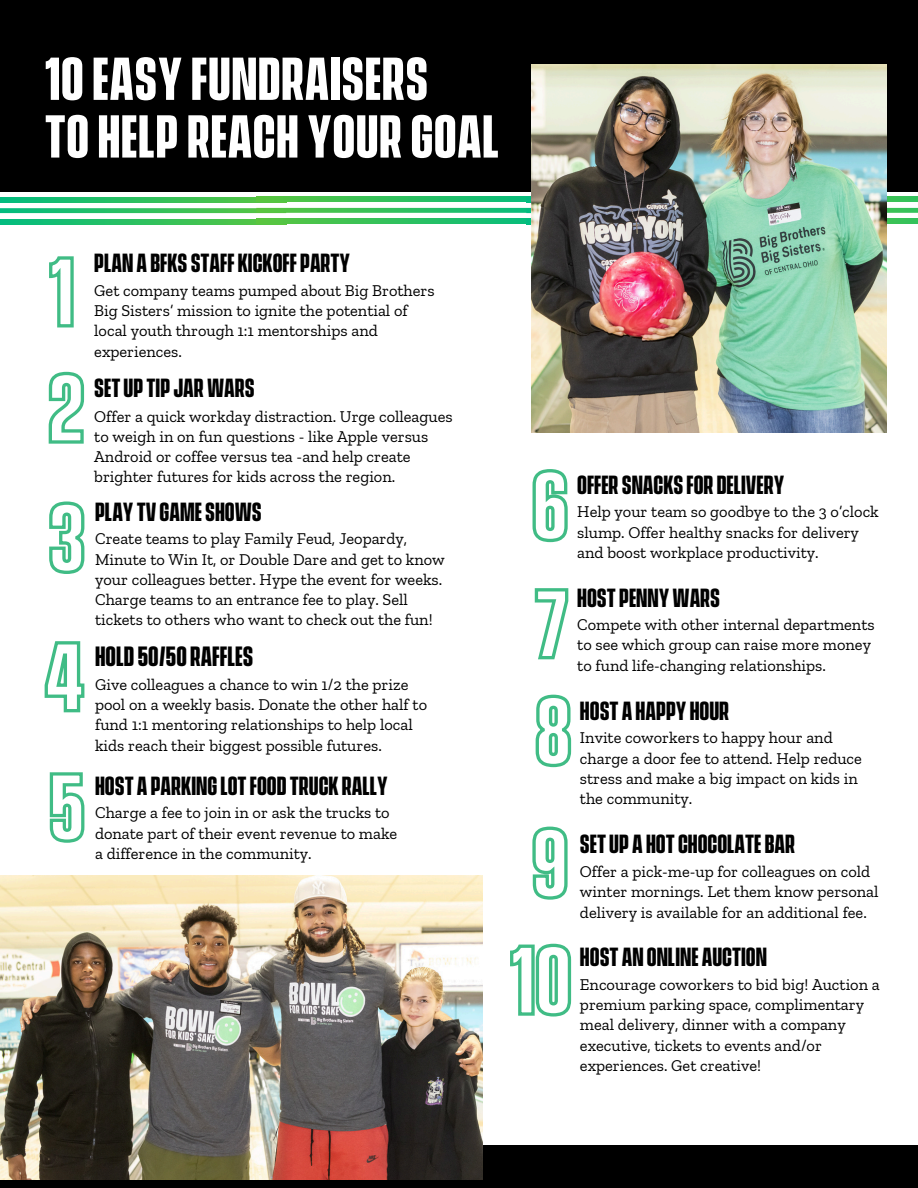
<style>
.page{position:relative;width:918px;height:1188px;background:#fff}
.page>*{position:absolute;margin:0;border:0;box-sizing:border-box;transform-origin:0 0}
.t1{font:700 55.2px/57.8px "Vanguard CF";letter-spacing:.01em;color:#fff}
.t2{font:700 25.5px "Vanguard CF";color:#000}
.t3{font:700 24px "Vanguard CF";color:#000}
.t4{font:16.5px/20.2px "Zilla Slab";color:#000}
</style>
<div class="page">
<div style="left:0;top:0;width:918px;height:192px;background:#000"></div>
<div style="left:0;top:1145px;width:918px;height:43px;background:#000"></div>
<svg style="left:0;top:219px;width:256px;height:5px"></svg>
<svg style="left:0;top:208px;width:256px;height:5px"></svg>
<svg style="left:0;top:197px;width:256px;height:5px"></svg>
<svg style="left:256px;top:197px;width:270px;height:5px"></svg>
<svg style="left:256px;top:208px;width:270px;height:5px"></svg>
<svg style="left:256px;top:219px;width:270px;height:5px"></svg>
<svg style="left:526px;top:219px;width:6px;height:5px"></svg>
<svg style="left:526px;top:208px;width:6px;height:5px"></svg>
<svg style="left:526px;top:197px;width:6px;height:5px"></svg>
<div style="left:786px;top:197px;width:132px;height:5px;background:#38c258"></div>
<div style="left:786px;top:208px;width:132px;height:5px;background:#38c258"></div>
<div style="left:786px;top:219px;width:132px;height:5px;background:#38c258"></div>
<img style="left:532px;top:64px;width:354px;height:369px">
<img style="left:0;top:876px;width:483px;height:303px">
<svg style="left:49px;top:256px;width:25px;height:72px"></svg>
<svg style="left:48px;top:371px;width:37px;height:73px"></svg>
<svg style="left:49px;top:501px;width:36px;height:73px"></svg>
<svg style="left:44px;top:641px;width:41px;height:72px"></svg>
<svg style="left:49px;top:772px;width:36px;height:71px"></svg>
<svg style="left:532px;top:469px;width:36px;height:74px"></svg>
<svg style="left:534px;top:588px;width:35px;height:72px"></svg>
<svg style="left:535px;top:694px;width:37px;height:74px"></svg>
<svg style="left:532px;top:826px;width:36px;height:74px"></svg>
<svg style="left:510px;top:943px;width:62px;height:74px"></svg>
<p class="t1" style="left:45px;top:53px;width:456px">10 EASY FUNDRAISERS<br>TO HELP REACH YOUR GOAL</p>
<p class="t3" style="left:94px;top:254px;width:258px">PLAN A BFKS STAFF KICKOFF PARTY</p>
<p class="t4" style="left:94px;top:280px;width:342px">Get company teams pumped about Big Brothers Big Sisters’ mission to ignite the potential of local youth through 1:1 mentorships and experiences.</p>
<p class="t3" style="left:94px;top:378px;width:162px">SET UP TIP JARWARS</p>
<p class="t4" style="left:94px;top:406px;width:360px">Offer a quick workday distraction. Urge colleagues to weigh in on fun questions - like Apple versus Android or coffee versus tea -and help create brighter futures for kids across the region.</p>
<p class="t3" style="left:95px;top:502px;width:168px">PLAY TV GAME SHOWS</p>
<p class="t4" style="left:95px;top:529px;width:351px">Create teams to play Family Feud, Jeopardy, Minute to Win It, or Double Dare and get to know your colleagues better. Hype the event for weeks.<br>Charge teams to an entrance fee to play. Sell tickets to others who want to check out the fun!</p>
<p class="t2" style="left:95px;top:647px;width:160px">HOLD 50/50 RAFFLES</p>
<p class="t4" style="left:95px;top:674px;width:334px">Give colleagues a chance to win 1/2 the prize pool on a weekly basis. Donate the other half to fund 1:1 mentoring relationships to help local kids reach their biggest possible futures.</p>
<p class="t3" style="left:95px;top:776px;width:294px">HOST A PARKING LOTFOOD TRUCK RALLY</p>
<p class="t4" style="left:95px;top:802px;width:304px">Charge a fee to join in or ask the trucks to donate part of their event revenue to make a difference in the community.</p>
<p class="t3" style="left:577px;top:475px;width:209px">OFFER SNACKS FOR DELIVERY</p>
<p class="t4" style="left:577px;top:502px;width:303px">Help your team so goodbye to the 3 o’clock slump. Offer healthy snacks for delivery and boost workplace productivity.</p>
<p class="t3" style="left:577px;top:588px;width:144px">HOST PENNYWARS</p>
<p class="t4" style="left:577px;top:614px;width:299px">Compete with other internal departments to see which group can raise more money to fund life-changing relationships.</p>
<p class="t3" style="left:580px;top:701px;width:151px">HOST A HAPPY HOUR</p>
<p class="t4" style="left:580px;top:728px;width:283px">Invite coworkers to happy hour and charge a door fee to attend. Help reduce stress and make a big impact on kids in the community.</p>
<p class="t3" style="left:580px;top:835px;width:217px">SET UP A HOT CHOCOLATE BAR</p>
<p class="t4" style="left:580px;top:861px;width:300px">Offer a pick-me-up for colleagues on cold winter mornings. Let them know personal delivery is available for an additional fee.</p>
<p class="t3" style="left:580px;top:948px;width:188px">HOST AN ONLINE AUCTION</p>
<p class="t4" style="left:580px;top:974px;width:301px">Encourage coworkers to bid big! Auction a premium parking space, complimentary meal delivery, dinner with a company executive, tickets to events and/or experiences. Get creative!</p>
</div>
